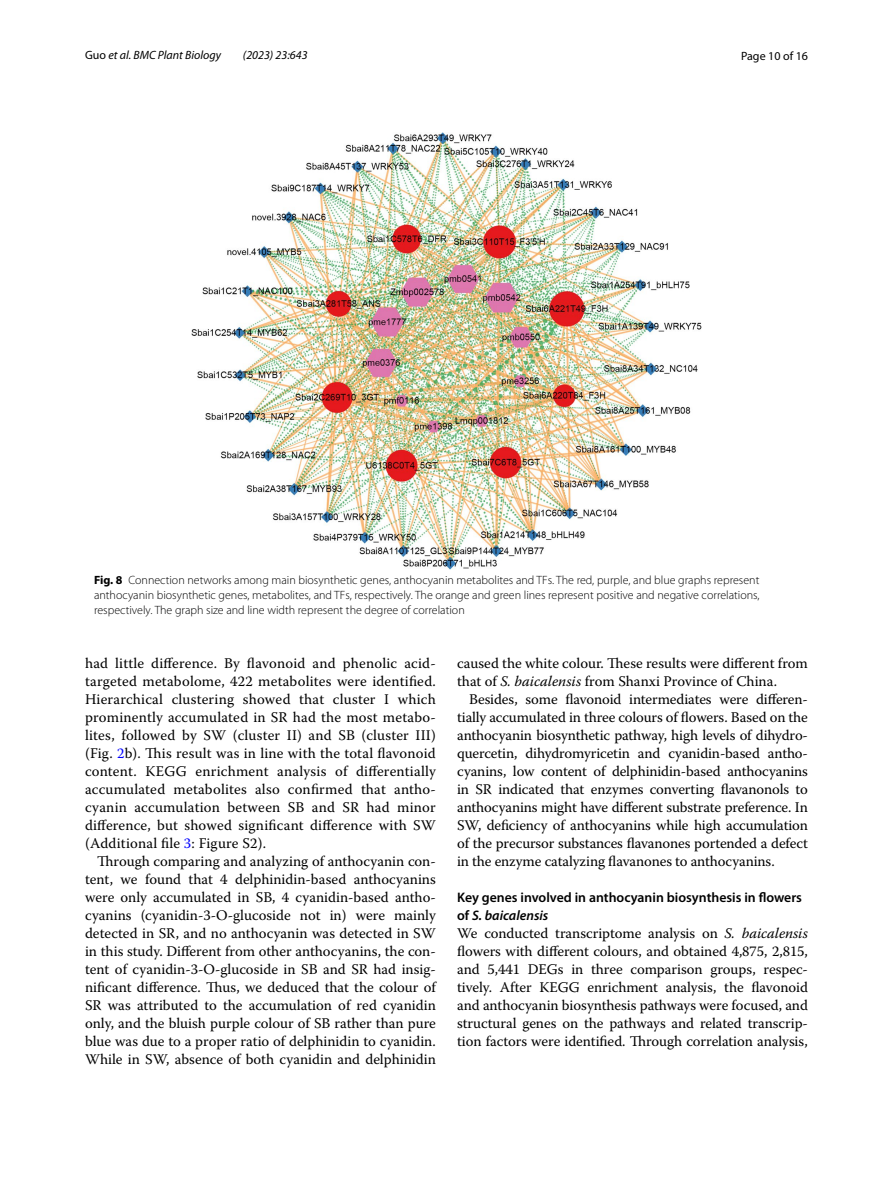
<style>
.page{position:relative;width:893px;height:1187px;background:#fff}
.page>*{position:absolute;margin:0;border:0;box-sizing:border-box;transform-origin:0 0}
.t1{font:14.7px/18px "Warnock Pro";color:#000;text-align:justify}
.t2{font:600 13.8px/18px "Myriad Pro";color:#000}
.t3{font:300 12px/15px "Myriad Pro";color:#000;text-align:justify}
.t4{font:italic 12px "Myriad Pro";color:#000}
.t5{font:12px "Myriad Pro";color:#000}
.s1{font-style:normal}
.s2{font-weight:700}
.s3{color:#00f}
.s4{font-style:italic}
</style>
<div class="page">
<img style="left:191px;top:133px;width:511px;height:436px">
<p class="t4" style="left:85px;top:48px;width:138px"><span class="s1">Guo</span> et al. BMC Plant Biology</p>
<p class="t4" style="left:243px;top:48px;width:66px">(2023) 23:643</p>
<p class="t5" style="left:741px;top:48px;width:68px">Page 10 of 16</p>
<p class="t3" style="left:94px;top:573px;width:667px"><span class="s2">Fig. 8</span> Connection networks among main biosynthetic genes, anthocyanin metabolites and TFs. The red, purple, and blue graphs represent anthocyanin biosynthetic genes, metabolites, and TFs, respectively. The orange and green lines represent positive and negative correlations, respectively. The graph size and line width represent the degree of correlation</p>
<p class="t1" style="left:85px;top:653px;width:352px">had little difference. By flavonoid and phenolic acid&shy;targeted metabolome, 422 metabolites were identified.<br>Hierarchical clustering showed that cluster I which prominently accumulated in SR had the most metabo&shy;lites, followed by SW (cluster II) and SB (cluster III) (Fig. <span class="s3">2</span>b). This result was in line with the total flavonoid content. KEGG enrichment analysis of differentially accumulated metabolites also confirmed that antho&shy;cyanin accumulation between SB and SR had minor difference, but showed significant difference with SW (Additional file <span class="s3">3</span>: Figure S2).</p>
<p class="t1" style="left:85px;top:851px;width:352px;text-indent:12px">Through comparing and analyzing of anthocyanin con&shy;tent, we found that 4 delphinidin-based anthocyanins were only accumulated in SB, 4 cyanidin-based antho&shy;cyanins (cyanidin-3-O-glucoside not in) were mainly detected in SR, and no anthocyanin was detected in SW in this study. Different from other anthocyanins, the con&shy;tent of cyanidin-3-O-glucoside in SB and SR had insig&shy;nificant difference. Thus, we deduced that the colour of SR was attributed to the accumulation of red cyanidin only, and the bluish purple colour of SB rather than pure blue was due to a proper ratio of delphinidin to cyanidin.<br>While in SW, absence of both cyanidin and delphinidin</p>
<p class="t1" style="left:457px;top:653px;width:352px">caused the white colour. These results were different from that of <span class="s4">S. baicalensis</span> from Shanxi Province of China.</p>
<p class="t1" style="left:457px;top:689px;width:352px;text-indent:12px">Besides, some flavonoid intermediates were differen&shy;tially accumulated in three colours of flowers. Based on the anthocyanin biosynthetic pathway, high levels of dihydro&shy;quercetin, dihydromyricetin and cyanidin-based antho&shy;cyanins, low content of delphinidin-based anthocyanins in SR indicated that enzymes converting flavanonols to anthocyanins might have different substrate preference. In SW, deficiency of anthocyanins while high accumulation of the precursor substances flavanones portended a defect in the enzyme catalyzing flavanones to anthocyanins.</p>
<p class="t2" style="left:457px;top:887px;width:346px">Key genes involved in anthocyanin biosynthesis in flowers of <span class="s4">S. baicalensis</span></p>
<p class="t1" style="left:457px;top:923px;width:352px">We conducted transcriptome analysis on <span class="s4">S. baicalensis </span>flowers with different colours, and obtained 4,875, 2,815, and 5,441 DEGs in three comparison groups, respec&shy;tively. After KEGG enrichment analysis, the flavonoid and anthocyanin biosynthesis pathways were focused, and structural genes on the pathways and related transcrip&shy;tion factors were identified. Through correlation analysis,</p>
</div>
